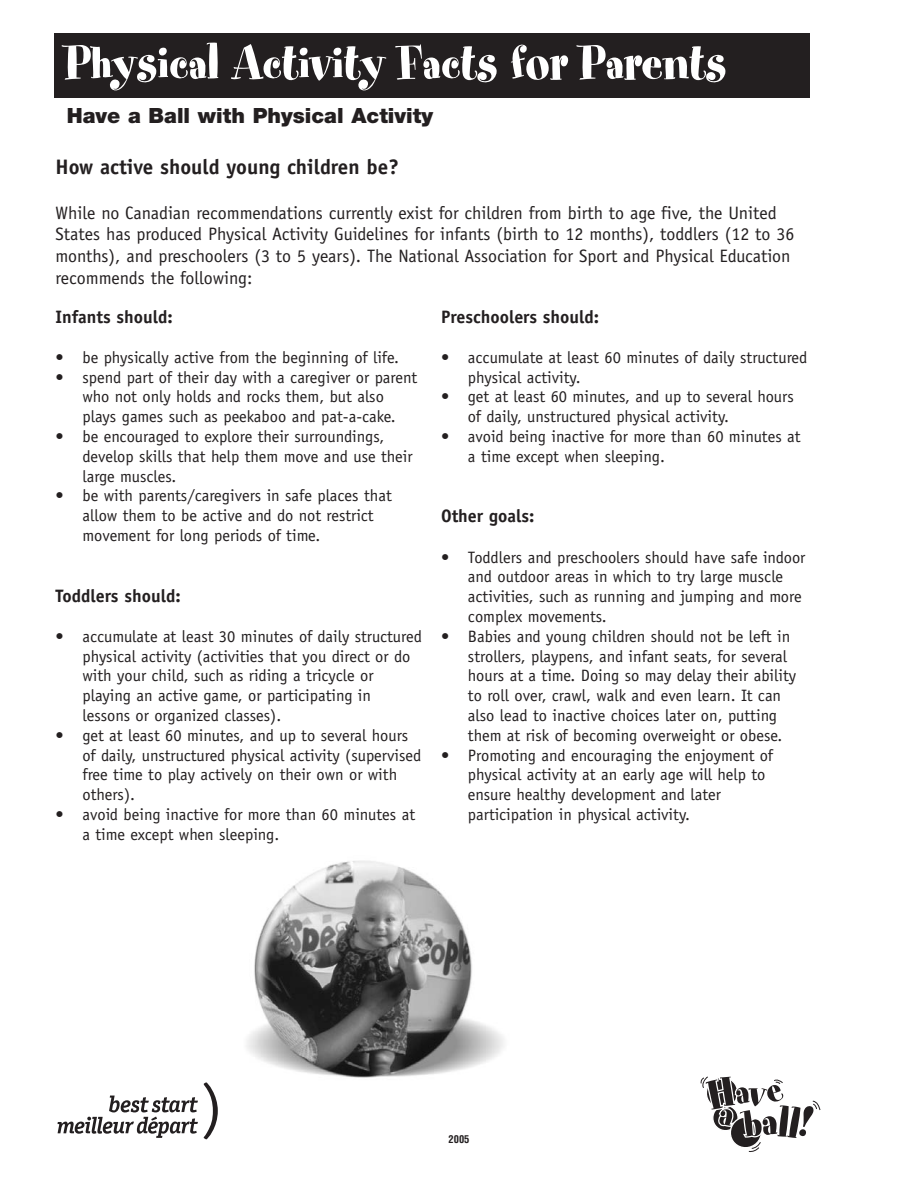
<style>
.page{position:relative;width:918px;height:1188px;background:#fff}
.page>*{position:absolute;margin:0;border:0;box-sizing:border-box;transform-origin:0 0}
.t1{font:54px "Spumoni";color:#fff}
.t2{font:700 21px "Officina Sans";color:#231f20}
.t3{font:900 21px "Helvetica Neue";color:#231f20}
.t4{font:18px/21.6px "Officina Sans";color:#231f20}
.t5{font:700 18px "Officina Sans";color:#231f20}
.t6{font:16.5px/19.8px "Officina Sans";color:#231f20}
.t7{font:700 condensed 10.5px "Helvetica";color:#231f20}
</style>
<div class="page">
<svg style="left:701px;top:1076px;width:119px;height:76px"></svg>
<svg style="left:204px;top:1082px;width:14px;height:57px"></svg>
<svg style="left:58px;top:1096px;width:140px;height:42px"></svg>
<div style="left:54px;top:34px;width:756px;height:64px;background:#231f20"></div>
<img style="left:246px;top:861px;width:258px;height:217px">
<h1 class="t1" style="left:65px;top:41px;width:663px">Physical Activity Facts for Parents</h1>
<p class="t3" style="left:67px;top:108px;width:368px">Have a Ball with Physical Activity</p>
<p class="t2" style="left:56px;top:159px;width:345px">How active should young children be?</p>
<p class="t4" style="left:56px;top:203px;width:740px">While no Canadian recommendations currently exist for children from birth to age five, the United States has produced Physical Activity Guidelines for infants (birth to 12 months), toddlers (12 to 36 months), and preschoolers (3 to 5 years). The National Association for Sport and Physical Education recommends the following:</p>
<p class="t5" style="left:56px;top:310px;width:119px">Infants should:</p>
<p class="t6" style="left:56px;top:349px;width:345px">• be physically active from the beginning of life.</p>
<p class="t6" style="left:56px;top:369px;width:363px;text-align:center">• spend part of their day with a caregiver or parent who not only holds and rocks them, but also<br>plays games such as peekaboo and pat-a-cake.</p>
<p class="t6" style="left:82px;top:428px;width:332px;text-indent:-27px">• be encouraged to explore their surroundings, develop skills that help them move and use their large muscles.</p>
<p class="t6" style="left:82px;top:487px;width:311px;text-indent:-27px">• be with parents/caregivers in safe places that allow them to be active and do not restrict movement for long periods of time.</p>
<p class="t5" style="left:441px;top:310px;width:160px">Preschoolers should:</p>
<p class="t6" style="left:468px;top:349px;width:341px;text-indent:-27px">• accumulate at least 60 minutes of daily structured physical activity.</p>
<p class="t6" style="left:468px;top:388px;width:327px;text-indent:-27px">• get at least 60 minutes, and up to several hours of daily, unstructured physical activity.</p>
<p class="t6" style="left:468px;top:428px;width:334px;text-indent:-27px">• avoid being inactive for more than 60 minutes at a time except when sleeping.</p>
<p class="t5" style="left:441px;top:509px;width:95px">Other goals:</p>
<p class="t6" style="left:468px;top:549px;width:339px;text-indent:-27px">• Toddlers and preschoolers should have safe indoor and outdoor areas in which to try large muscle activities, such as running and jumping and more complex movements.</p>
<p class="t6" style="left:468px;top:628px;width:330px;text-indent:-27px">• Babies and young children should not be left in strollers, playpens, and infant seats, for several hours at a time. Doing so may delay their ability to roll over, crawl, walk and even learn. It can also lead to inactive choices later on, putting them at risk of becoming overweight or obese.</p>
<p class="t6" style="left:468px;top:747px;width:307px;text-indent:-27px">• Promoting and encouraging the enjoyment of physical activity at an early age will help to ensure healthy development and later participation in physical activity.</p>
<p class="t5" style="left:56px;top:589px;width:127px">Toddlers should:</p>
<p class="t6" style="left:82px;top:628px;width:341px;text-indent:-27px">• accumulate at least 30 minutes of daily structured physical activity (activities that you direct or do with your child, such as riding a tricycle or playing an active game, or participating in lessons or organized classes).</p>
<p class="t6" style="left:82px;top:727px;width:340px;text-indent:-27px">• get at least 60 minutes, and up to several hours of daily, unstructured physical activity (supervised free time to play actively on their own or with others).</p>
<p class="t6" style="left:82px;top:806px;width:334px;text-indent:-27px">• avoid being inactive for more than 60 minutes at a time except when sleeping.</p>
<p class="t7" style="left:448px;top:1136px;width:22px">2005</p>
</div>
